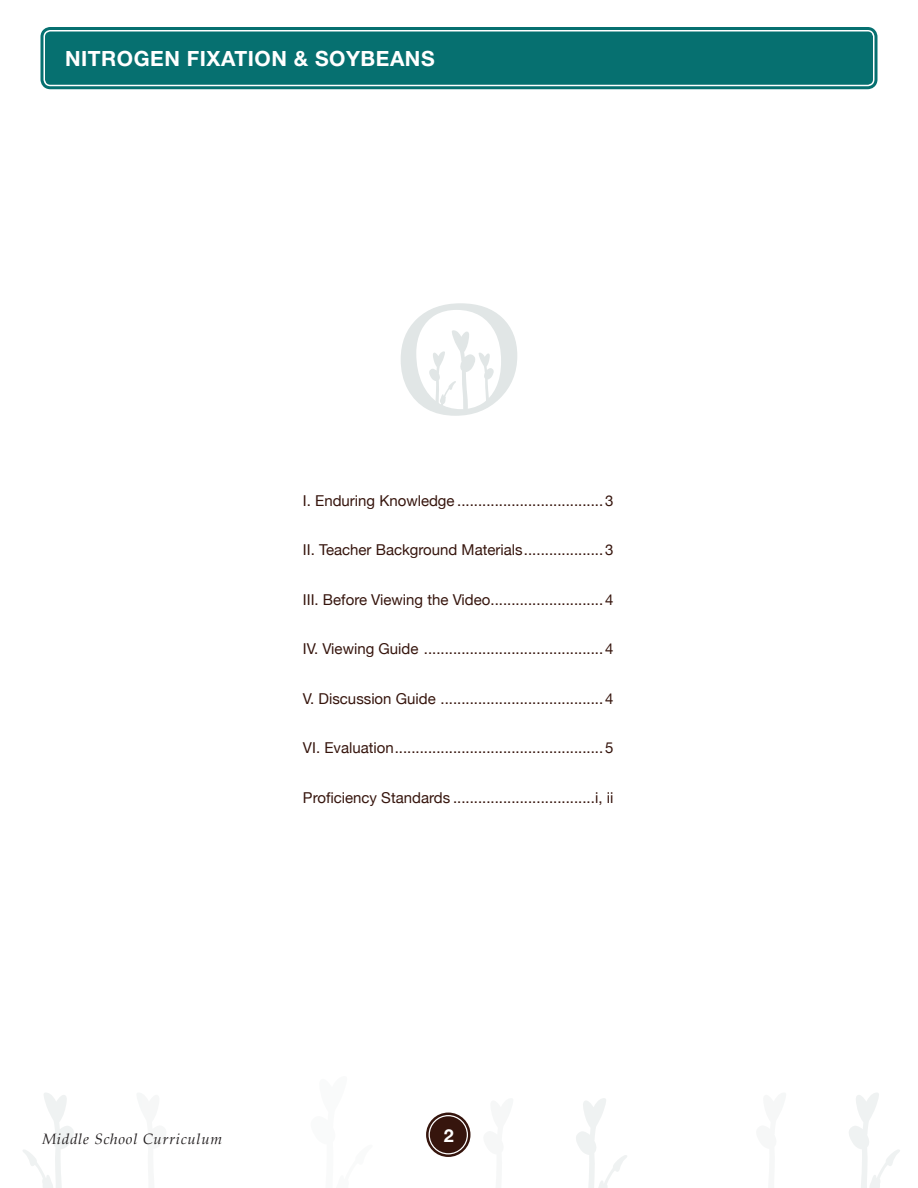
<style>
.page{position:relative;width:918px;height:1188px;background:#fff}
.page>*{position:absolute;margin:0;border:0;box-sizing:border-box;transform-origin:0 0}
.t1{font:700 21px "Helvetica Neue";letter-spacing:.025em;color:#fff}
.t2{font:700 18px "Helvetica Neue";color:#fff}
.t3{font:15px "Helvetica Neue";color:#36150d}
.t4{font:italic 15px "Book Antiqua";letter-spacing:.05em;color:#231f20}
</style>
<div class="page">
<svg style="left:576px;top:1098px;width:51px;height:90px"></svg>
<svg style="left:430px;top:1112px;width:36px;height:45px"></svg>
<svg style="left:23px;top:1093px;width:51px;height:95px"></svg>
<svg style="left:849px;top:1093px;width:51px;height:95px"></svg>
<div style="left:45px;top:32px;width:828px;height:53px;background:#067070;border-radius:5px"></div>
<div style="left:40px;top:27px;width:837px;height:62px;border:3px solid #067070;border-radius:8px"></div>
<div style="left:47px;top:33px;width:824px;height:50px;border:3px solid #067070;border-radius:2px"></div>
<div style="left:430px;top:1116px;width:37px;height:37px;background:#36150d;border-radius:50%"></div>
<div style="left:426px;top:1113px;width:45px;height:44px;border:2px solid #36150d;border-radius:50%"></div>
<div style="left:431px;top:1118px;width:35px;height:34px;border:2px solid #36150d;border-radius:50%"></div>
<svg style="left:401px;top:303px;width:116px;height:113px"></svg>
<h1 class="t1" style="left:65px;top:45px;width:371px">NITROGEN FIXATION &amp; SOYBEANS</h1>
<p class="t3" style="left:303px;top:491px;width:312px">I. Enduring Knowledge ...................................3</p>
<p class="t3" style="left:303px;top:541px;width:312px">II. Teacher Background Materials...................3</p>
<p class="t3" style="left:303px;top:590px;width:312px">III. Before Viewing the Video...........................4</p>
<p class="t3" style="left:303px;top:640px;width:312px">IV. Viewing Guide ...........................................4</p>
<p class="t3" style="left:303px;top:689px;width:312px">V. Discussion Guide .......................................4</p>
<p class="t3" style="left:303px;top:739px;width:312px">VI. Evaluation..................................................5</p>
<p class="t3" style="left:303px;top:788px;width:312px">Proficiency Standards ..................................i, ii</p>
<p class="t4" style="left:42px;top:1130px;width:182px">Middle School Curriculum</p>
<p class="t2" style="left:444px;top:1125px;width:11px">2</p>
</div>
